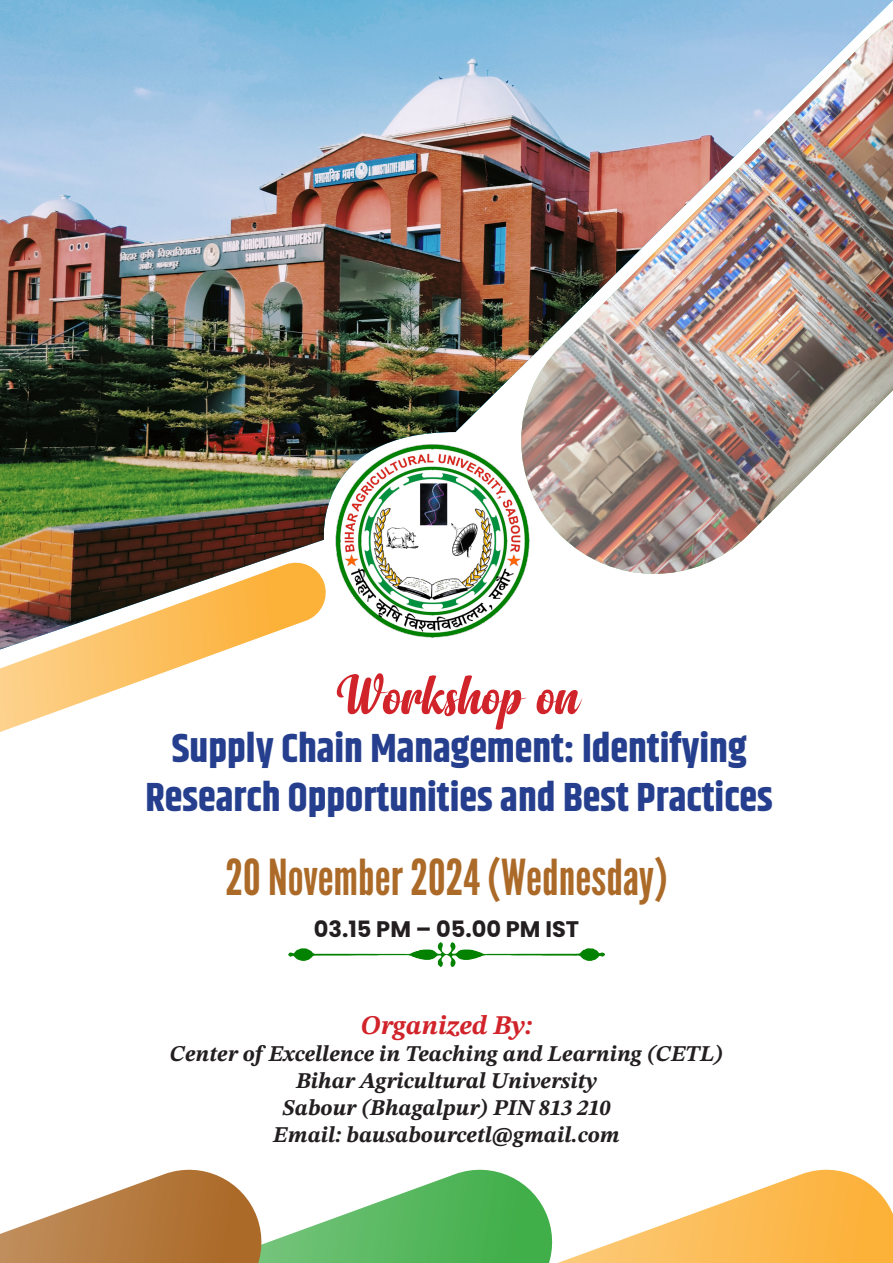
<style>
.page{position:relative;width:893px;height:1263px;background:#fff}
.page>*{position:absolute;margin:0;border:0;box-sizing:border-box;transform-origin:0 0}
.t1{font:57px "Anydore";color:#d1232a}
.t2{font:49.5px "League Gothic";color:#ac6a28}
.t3{font:700 40.5px "Khand";color:#253f8e}
.t4{font:italic 27px "STIX Two Text";color:#d1232a}
.t5{font:italic 22.5px "STIX Two Text";color:#231f20}
.t6{font:700 22.5px "Poppins";color:#231f20}
</style>
<div class="page">
<img style="left:0;top:0;width:508px;height:638px">
<svg style="left:508px;top:0;width:385px;height:12px;background:#87bbe0"></svg>
<img style="left:508px;top:12px;width:385px;height:562px">
<img style="left:336px;top:443px;width:194px;height:194px">
<svg style="left:0;top:559px;width:330px;height:173px"></svg>
<svg style="left:561px;top:1169px;width:332px;height:94px"></svg>
<svg style="left:271px;top:1169px;width:290px;height:94px"></svg>
<svg style="left:0;top:1169px;width:271px;height:94px"></svg>
<img style="left:289px;top:943px;width:315px;height:23px">
<p class="t1" style="left:338px;top:661px;width:244px">Workshop on</p>
<p class="t3" style="left:172px;top:720px;width:576px">Supply Chain Management: Identifying</p>
<p class="t3" style="left:145px;top:768px;width:629px">Research Opportunities and Best Practices</p>
<p class="t2" style="left:225px;top:847px;width:444px">20 November 2024 (Wednesday)</p>
<p class="t6" style="left:314px;top:916px;width:267px">03.15 PM – 05.00 PM IST</p>
<p class="t4" style="left:361px;top:1005px;width:173px">Organized By:</p>
<p class="t5" style="left:170px;top:1037px;width:555px">Center of Excellence in Teaching and Learning (CETL)</p>
<p class="t5" style="left:296px;top:1064px;width:302px">Bihar Agricultural University</p>
<p class="t5" style="left:282px;top:1091px;width:330px">Sabour (Bhagalpur) PIN 813 210</p>
<p class="t5" style="left:273px;top:1118px;width:348px">Email: bausabourcetl@gmail.com</p>
</div>
